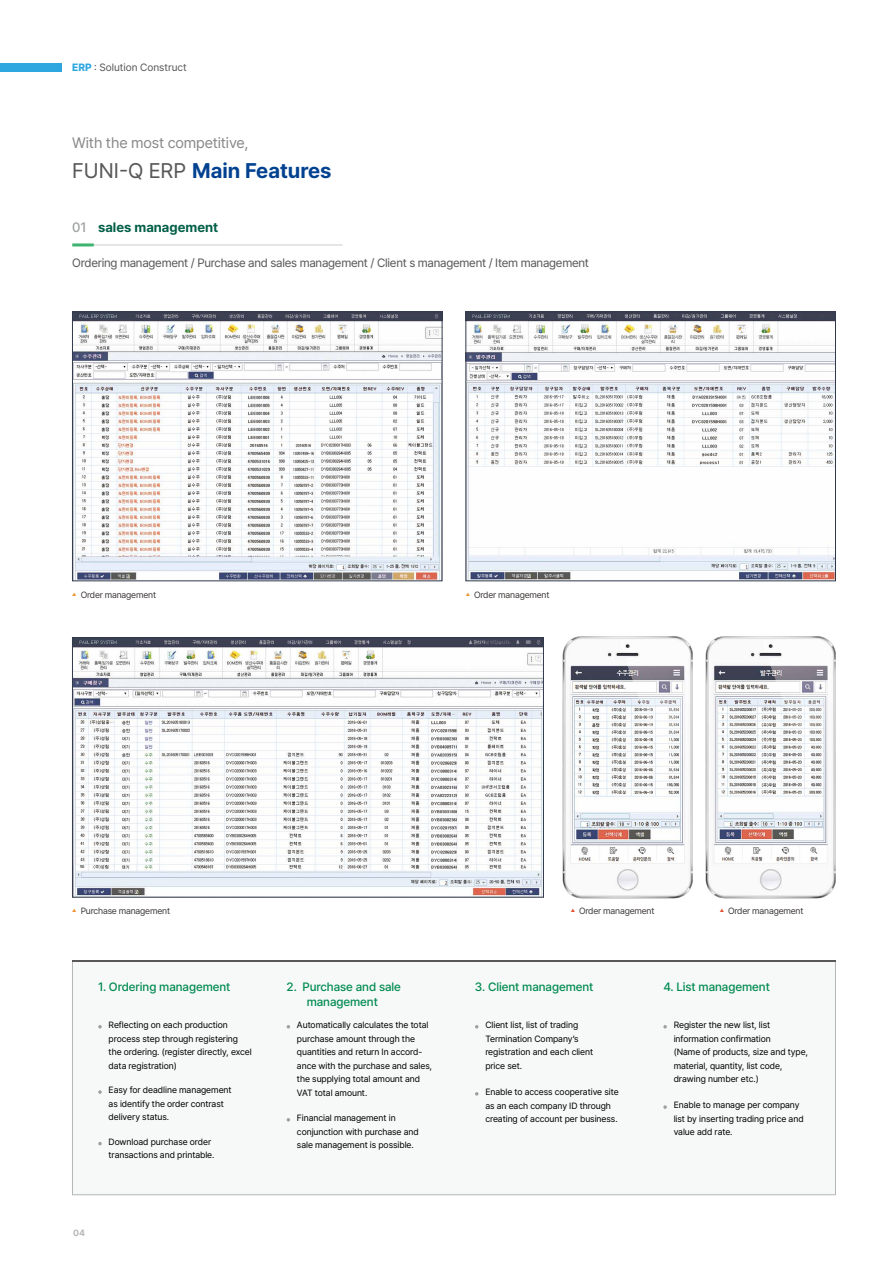
<style>
.page{position:relative;width:893px;height:1263px;background:#fff}
.page>*{position:absolute;margin:0;border:0;box-sizing:border-box;transform-origin:0 0}
.t1{font:700 21px "Pretendard";color:#004190}
.t2{font:15px "Pretendard";letter-spacing:-.01em;color:#898989}
.t3{font:700 13.5px "Pretendard";color:#005f47}
.t4{font:500 12px/15px "Pretendard";letter-spacing:-.005em;color:#008b50;text-align:center}
.t5{font:12px "Pretendard";letter-spacing:-.02em;color:#595757}
.t6{font:10.5px "Pretendard";color:#595757}
.t7{font:9px/13.5px "Pretendard";letter-spacing:-.005em;color:#000}
.t8{font:9px "Pretendard";letter-spacing:-.02em;color:#3e3a39}
.t9{font:700 9px "Pretendard";color:#b5b6b6}
.s1{font-weight:800;color:#2ea7e0}
.s2{font-weight:400;color:#595757}
.s3{font-weight:500;color:#9fa0a0}
</style>
<div class="page">
<img style="left:74px;top:314px;width:366px;height:265px">
<div style="left:72px;top:312px;width:370px;height:269px;border:1px solid #313a4c"></div>
<img style="left:74px;top:639px;width:468px;height:256px">
<div style="left:72px;top:637px;width:472px;height:260px;border:1px solid #313a4c"></div>
<img style="left:562px;top:636px;width:130px;height:263px">
<img style="left:705px;top:636px;width:131px;height:263px">
<img style="left:468px;top:314px;width:366px;height:265px">
<div style="left:466px;top:312px;width:370px;height:269px;border:1px solid #313a4c"></div>
<div style="left:72px;top:960px;width:764px;height:235px;background:#f7f8f8;border:1px solid #b5b6b6"></div>
<hr style="left:72px;top:960px;width:764px;height:2px;background:#595757">
<hr style="left:72px;top:244px;width:270px;height:2px;background:#dcdddd">
<div style="left:0;top:64px;width:62px;height:8px;background:#2ea7e0"></div>
<svg style="left:475px;top:1092px;width:3px;height:4px"></svg>
<svg style="left:98px;top:1025px;width:4px;height:3px"></svg>
<svg style="left:98px;top:1090px;width:4px;height:4px"></svg>
<svg style="left:98px;top:1142px;width:4px;height:3px"></svg>
<svg style="left:663px;top:1105px;width:4px;height:4px"></svg>
<hr style="left:72px;top:243px;width:22px;height:3px;background:#3eb370">
<p class="t6" style="left:72px;top:60px;width:116px"><span class="s1">ERP</span> : Solution Construct</p>
<h2 class="t2" style="left:72px;top:132px;width:178px">With the most competitive,</h2>
<h1 class="t1" style="left:72px;top:155px;width:261px"><span class="s2">FUNI-Q ERP</span> Main Features</h1>
<h3 class="t3" style="left:72px;top:217px;width:147px"><span class="s3">01</span> sales management</h3>
<h3 class="t5" style="left:72px;top:254px;width:518px">Ordering management / Purchase and sales management / Client s management / Item management</h3>
<p class="t8" style="left:72px;top:588px;width:85px"><sup>▲</sup> Order management</p>
<p class="t8" style="left:466px;top:588px;width:85px"><sup>▲</sup> Order management</p>
<p class="t8" style="left:72px;top:905px;width:99px"><sup>▲</sup> Purchase management</p>
<p class="t8" style="left:571px;top:905px;width:85px"><sup>▲</sup> Order management</p>
<p class="t8" style="left:720px;top:905px;width:85px"><sup>▲</sup> Order management</p>
<h3 class="t4" style="left:98px;top:979px;width:134px">1. Ordering management</h3>
<p class="t7" style="left:109px;top:1018px;width:145px">Reflecting on each production process step through registering the ordering. (register directly, excel data registration)</p>
<p class="t7" style="left:109px;top:1083px;width:125px">Easy for deadline management as identify the order contrast delivery status.</p>
<p class="t7" style="left:109px;top:1135px;width:107px">Download purchase order transactions and printable.</p>
<p class="t9" style="left:73px;top:1226px;width:13px">04</p>
<h3 class="t4" style="left:287px;top:979px;width:116px">2. Purchase and sale management</h3>
<p class="t7" style="left:297px;top:1018px;width:137px">Automatically calculates the total purchase amount through the quantities and return In accord&shy;ance with the purchase and sales, the supplying total amount and<br>VAT total amount.</p>
<p class="t7" style="left:297px;top:1111px;width:123px">Financial management in conjunction with purchase and sale management is possible.</p>
<h3 class="t4" style="left:475px;top:979px;width:120px">3. Client management</h3>
<p class="t7" style="left:485px;top:1018px;width:109px">Client list, list of trading<br>Termination Company’s registration and each client price set.</p>
<p class="t7" style="left:485px;top:1085px;width:135px">Enable to access cooperative site as an each company ID through creating of account per business.</p>
<h3 class="t4" style="left:663px;top:979px;width:108px">4. List management</h3>
<p class="t7" style="left:674px;top:1018px;width:136px">Register the new list, list information confirmation<br>(Name of products, size and type, material, quantity, list code, drawing number etc.)</p>
<p class="t7" style="left:674px;top:1098px;width:131px">Enable to manage per company list by inserting trading price and value add rate.</p>
</div>
